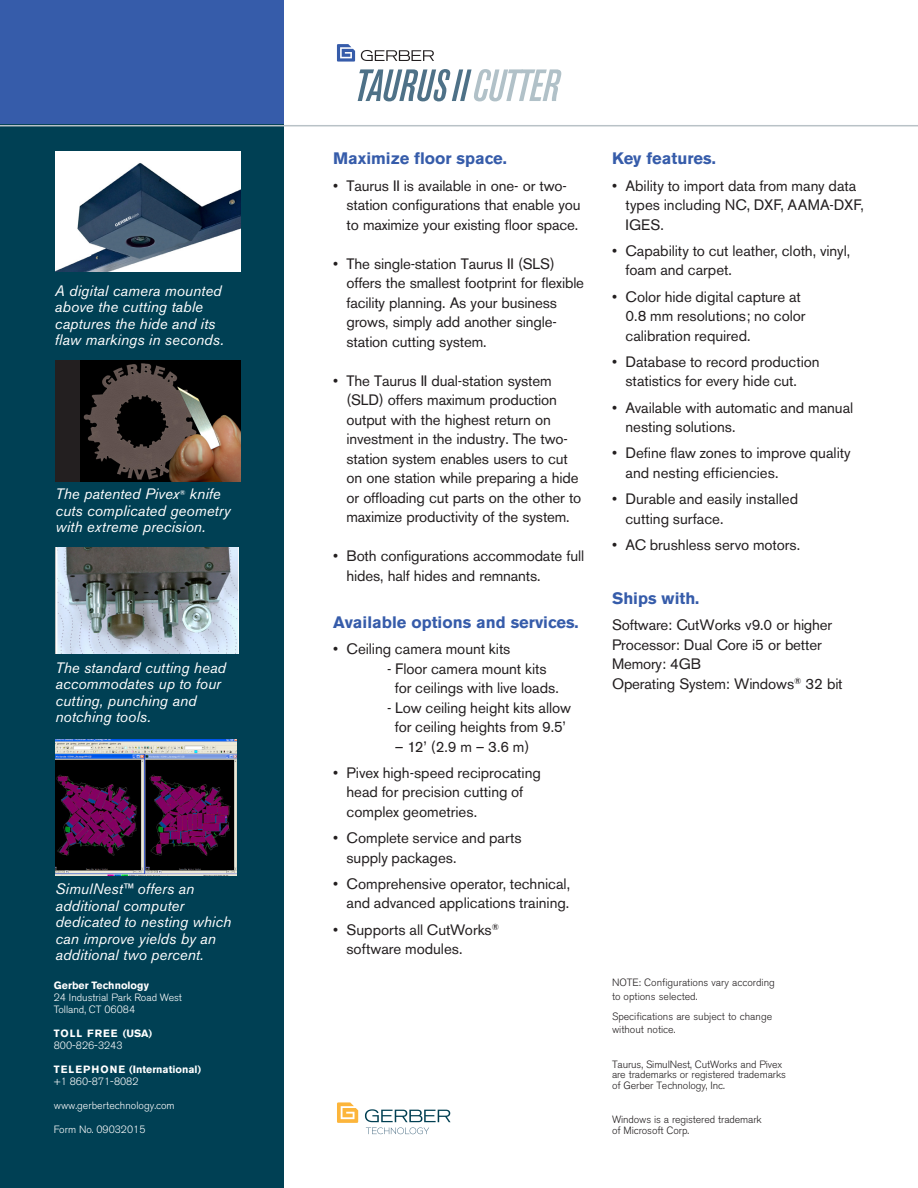
<style>
.page{position:relative;width:918px;height:1188px;background:#fff}
.page>*{position:absolute;margin:0;border:0;box-sizing:border-box;transform-origin:0 0}
.body_text{font:700 16.5px "Akzidenz Grotesk BE";color:#365caa}
.Copy-Body{font:15px/19.5px "Akzidenz Grotesk BE";color:#231f20}
.body_text-2{font:15px/19.5px "Akzidenz Grotesk BE";letter-spacing:-.01em;color:#231f20}
.t1{font:italic 15px/16.5px "Akzidenz Grotesk BE";letter-spacing:.005em;color:#fff}
.copyright{font:300 10.5px/10.5px "Akzidenz Grotesk BE";letter-spacing:-.01em;color:#231f20}
.t2{font:300 10.5px "Akzidenz Grotesk BE";color:#fff}
.t3{font:700 10.5px/12px "Akzidenz Grotesk BE";letter-spacing:.005em;color:#fff}
.t4{font:700 10.5px/12px "Akzidenz Grotesk BE";letter-spacing:.095em;color:#fff}
.s1{font-weight:300}
</style>
<div class="page">
<svg style="left:358px;top:69px;width:203px;height:32px"></svg>
<svg style="left:337px;top:44px;width:18px;height:18px"></svg>
<svg style="left:361px;top:50px;width:73px;height:11px"></svg>
<div style="left:0;top:0;width:283px;height:126px;background:#365caa"></div>
<div style="left:0;top:125px;width:283px;height:1063px;background:#004054"></div>
<hr style="left:0;top:125px;width:918px;height:1px;background:#b9c2c7">
<svg style="left:337px;top:1102px;width:21px;height:21px"></svg>
<svg style="left:365px;top:1109px;width:86px;height:25px"></svg>
<div style="left:55px;top:360px;width:185px;height:122px;background:#231f20"></div>
<img style="left:80px;top:361px;width:160px;height:121px">
<img style="left:55px;top:547px;width:183px;height:107px">
<img style="left:55px;top:739px;width:182px;height:137px">
<img style="left:55px;top:152px;width:185px;height:119px">
<p class="t1" style="left:55px;top:282px;width:170px">A digital camera mounted above the cutting table captures the hide and its flaw markings in seconds.</p>
<p class="t1" style="left:55px;top:486px;width:177px">The patented Pivex<sup>®</sup> knife cuts complicated geometry with extreme precision.</p>
<p class="t1" style="left:55px;top:659px;width:172px">The standard cutting head accommodates up to four cutting, punching and notching tools.</p>
<p class="t1" style="left:55px;top:881px;width:177px">SimulNest™ offers an additional computer dedicated to nesting which can improve yields by an additional two percent.</p>
<p class="t3" style="left:54px;top:979px;width:97px">Gerber Technology</p>
<p class="t2" style="left:54px;top:991px;width:130px">24 Industrial Park Road West</p>
<p class="t2" style="left:54px;top:1003px;width:83px">Tolland, CT 06084</p>
<p class="t4" style="left:54px;top:1027px;width:100px">TOLL FREE (USA)<br><span class="s1">800-826-3243</span></p>
<p class="t3" style="left:54px;top:1063px;width:149px">TELEPHONE (International) <span class="s1">+1 860-871-8082</span></p>
<p class="t2" style="left:54px;top:1099px;width:122px">www.gerbertechnology.com</p>
<p class="t2" style="left:54px;top:1123px;width:93px">Form No. 09032015</p>
<p class="body_text" style="left:333px;top:149px;width:175px">Maximize floor space.</p>
<p class="body_text-2" style="left:346px;top:176px;width:236px;text-indent:-14px">• Taurus II is available in one- or two&shy;station configurations that enable you to maximize your existing floor space.</p>
<p class="body_text-2" style="left:346px;top:254px;width:239px;text-indent:-14px">• The single-station Taurus II (SLS) offers the smallest footprint for flexible facility planning. As your business grows, simply add another single&shy;station cutting system.</p>
<p class="body_text-2" style="left:346px;top:371px;width:236px;text-indent:-14px">• The Taurus II dual-station system (SLD) offers maximum production output with the highest return on investment in the industry. The two&shy;station system enables users to cut on one station while preparing a hide or offloading cut parts on the other to maximize productivity of the system.</p>
<p class="body_text-2" style="left:346px;top:546px;width:239px;text-indent:-14px">• Both configurations accommodate full hides, half hides and remnants.</p>
<p class="body_text" style="left:333px;top:613px;width:247px">Available options and services.</p>
<p class="Copy-Body" style="left:333px;top:639px;width:179px">• Ceiling camera mount kits</p>
<p class="Copy-Body" style="left:395px;top:659px;width:166px;text-indent:-8px">- Floor camera mount kits for ceilings with live loads.</p>
<p class="Copy-Body" style="left:387px;top:698px;width:186px;text-align:center">- Low ceiling height kits allow for ceiling heights from 9.5’</p>
<p class="Copy-Body" style="left:395px;top:737px;width:136px">– 12’ (2.9 m – 3.6 m)</p>
<p class="Copy-Body" style="left:346px;top:763px;width:196px;text-indent:-14px">• Pivex high-speed reciprocating head for precision cutting of complex geometries.</p>
<p class="Copy-Body" style="left:346px;top:828px;width:177px;text-indent:-14px">• Complete service and parts supply packages.</p>
<p class="Copy-Body" style="left:333px;top:874px;width:239px;text-align:right">• Comprehensive operator, technical, and advanced applications training.</p>
<p class="Copy-Body" style="left:346px;top:920px;width:154px;text-indent:-14px">• Supports all CutWorks<sup>® </sup>software modules.</p>
<p class="body_text" style="left:612px;top:149px;width:105px">Key features.</p>
<p class="Copy-Body" style="left:626px;top:176px;width:240px;text-indent:-14px">• Ability to import data from many data types including NC, DXF, AAMA-DXF,<br>IGES.</p>
<p class="Copy-Body" style="left:626px;top:241px;width:226px;text-indent:-14px">• Capability to cut leather, cloth, vinyl, foam and carpet.</p>
<p class="Copy-Body" style="left:626px;top:287px;width:182px;text-indent:-14px">• Color hide digital capture at<br>0.8 mm resolutions; no color calibration required.</p>
<p class="Copy-Body" style="left:626px;top:352px;width:196px;text-indent:-14px">• Database to record production statistics for every hide cut.</p>
<p class="Copy-Body" style="left:626px;top:398px;width:229px;text-indent:-14px">• Available with automatic and manual nesting solutions.</p>
<p class="Copy-Body" style="left:626px;top:443px;width:227px;text-indent:-14px">• Define flaw zones to improve quality and nesting efficiencies.</p>
<p class="Copy-Body" style="left:626px;top:489px;width:174px;text-indent:-14px">• Durable and easily installed cutting surface.</p>
<p class="Copy-Body" style="left:612px;top:535px;width:190px">• AC brushless servo motors.</p>
<p class="body_text" style="left:612px;top:589px;width:89px">Ships with.</p>
<p class="body_text-2" style="left:612px;top:615px;width:232px">Software: CutWorks v9.0 or higher<br>Processor: Dual Core i5 or better<br>Memory: 4GB<br>Operating System: Windows<sup>®</sup> 32 bit</p>
<p class="copyright" style="left:612px;top:976px;width:164px;line-height:13.5px">NOTE: Configurations vary according to options selected.</p>
<p class="copyright" style="left:612px;top:1010px;width:162px;line-height:13.5px">Specifications are subject to change without notice.</p>
<p class="copyright" style="left:612px;top:1059px;width:175px">Taurus, SimulNest, CutWorks and Pivex are trademarks or registered trademarks of Gerber Technology, Inc.</p>
<p class="copyright" style="left:612px;top:1115px;width:151px">Windows is a registered trademark of Microsoft Corp.</p>
</div>
